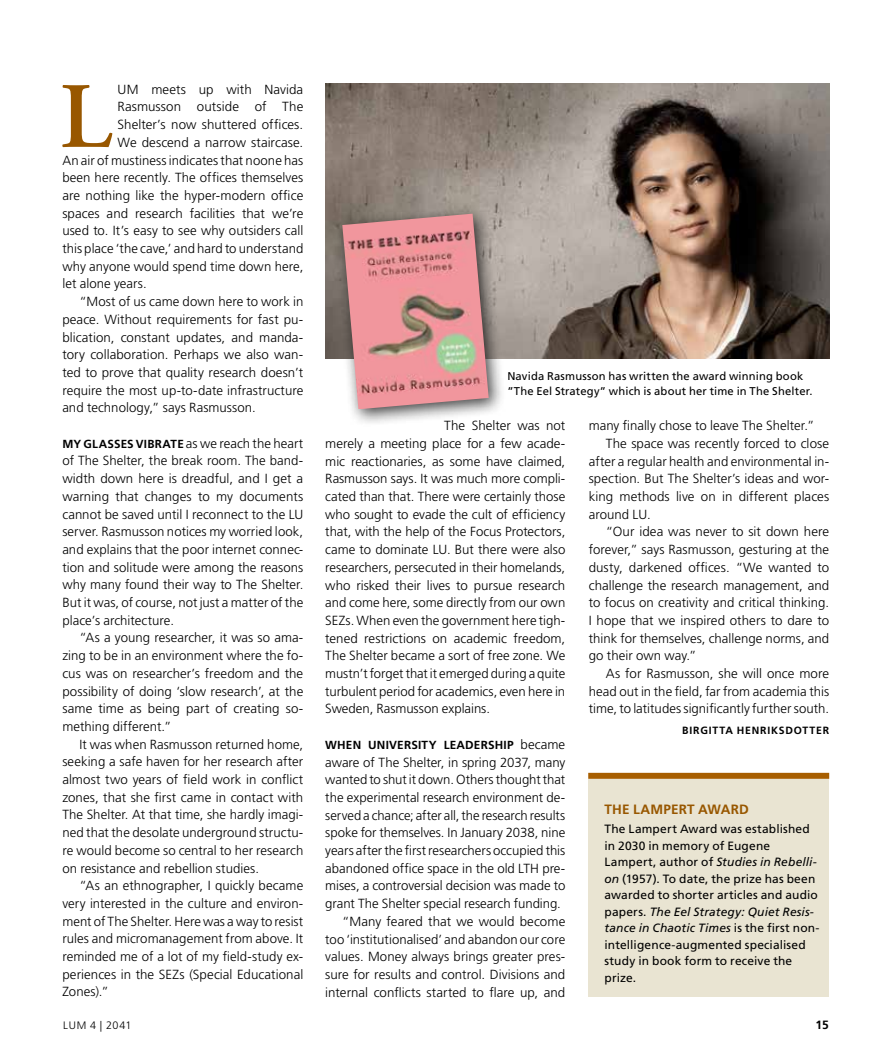
<style>
.page{position:relative;width:893px;height:1063px;background:#fff}
.page>*{position:absolute;margin:0;border:0;box-sizing:border-box;transform-origin:0 0}
.t1{font:600 93.3px "Adobe Garamond Pro";color:#985700}
.t2{font:700 13.5px "Frutiger LT Std";letter-spacing:.015em;color:#985700}
.t3{font:300 13.2px/17.7px "Frutiger LT Std";letter-spacing:.005em;color:#000;text-align:justify}
.t4{font:12px/16.5px "Frutiger LT Std";letter-spacing:.01em;color:#000}
.t5{font:700 12px "Frutiger LT Std";color:#000}
.t6{font:700 11.7px "Frutiger LT Std";letter-spacing:.015em;color:#000}
.t7{font:11.25px/15px "Frutiger LT Std";letter-spacing:.015em;color:#000}
.t8{font:300 10.8px "Frutiger LT Std";letter-spacing:.055em;color:#000}
.t9{font:700 10.5px "Frutiger LT Std";letter-spacing:.075em;color:#000}
.s1{font-weight:700;font-size:11.7px}
.s2{font-weight:300;font-size:13.2px}
.s3{font-style:italic}
</style>
<div class="page">
<div style="left:588px;top:779px;width:241px;height:218px;background:#e9e4d2"></div>
<img style="left:326px;top:84px;width:503px;height:274px">
<div style="left:333px;top:205px;width:174px;height:222px;background:#000;opacity:.75"></div>
<img style="left:342px;top:214px;width:147px;height:195px">
<div style="left:588px;top:773px;width:241px;height:6px;background:#a75e00"></div>
<p class="t1" style="left:60px;top:64px;width:54px">L</p>
<p class="t3" style="left:118px;top:81px;width:187px">UM meets up with Navida</p>
<p class="t3" style="left:118px;top:98px;width:187px">Rasmus son outside of The</p>
<p class="t3" style="left:118px;top:116px;width:187px">Shelter’s now shuttered offices.</p>
<p class="t3" style="left:118px;top:134px;width:187px">We descend a narrow staircase.</p>
<p class="t3" style="left:62px;top:151px;width:242px">An air of mustiness indicates that noone has</p>
<p class="t3" style="left:62px;top:169px;width:242px">been here recently. The offices themselves</p>
<p class="t3" style="left:62px;top:187px;width:242px">are nothing like the hyper-modern office</p>
<p class="t3" style="left:62px;top:204px;width:242px">spaces and research facilities that we’re</p>
<p class="t3" style="left:62px;top:222px;width:242px">used to. It’s easy to see why outsiders call</p>
<p class="t3" style="left:62px;top:240px;width:242px">this place ‘the cave,’ and hard to understand</p>
<p class="t3" style="left:62px;top:258px;width:242px">why anyone would spend time down here,</p>
<p class="t3" style="left:62px;top:275px;width:86px">let alone years.</p>
<p class="t3" style="left:62px;top:293px;width:242px;text-indent:17px">“Most of us came down here to work in peace. Without requirements for fast pu&shy;blication, constant updates, and manda&shy;tory collaboration. Perhaps we also wan&shy;ted to prove that quality research doesn’t require the most up-to-date infrastructure and technology,” says Rasmus son.</p>
<p class="t3" style="left:62px;top:435px;width:242px"><span class="s1">MY GLASSES VIBRATE</span> as we reach the heart of The Shelter, the break room. The band&shy;width down here is dreadful, and I get a warning that changes to my documents cannot be saved until I reconnect to the LU server. Rasmusson notices my worried look, and explains that the poor internet connec&shy;tion and solitude were among the reasons why many found their way to The Shelter.<br>But it was, of course, not just a matter of the place’s architecture.</p>
<p class="t3" style="left:62px;top:629px;width:242px;text-indent:17px">“As a young researcher, it was so ama&shy;zing to be in an environment where the fo&shy;cus was on researcher’s freedom and the possibility of doing ‘slow research’, at the same time as being part of creating so&shy;mething different.”</p>
<p class="t3" style="left:62px;top:735px;width:242px;text-indent:17px">It was when Rasmus son returned home, seeking a safe haven for her research after almost two years of field work in conflict zones, that she first came in contact with The Shelter. At that time, she hardly imagi&shy;ned that the desolate underground structu&shy;re would become so central to her research on resistance and rebellion studies.</p>
<p class="t3" style="left:62px;top:877px;width:242px;text-indent:17px">“As an ethnographer, I quickly became very interested in the culture and environ&shy;ment of The Shelter. Here was a way to resist rules and micromanagement from above. It reminded me of a lot of my field-study ex&shy;periences in the SEZs (Special Educational Zones).”</p>
<p class="t7" style="left:507px;top:369px;width:307px">Navida Rasmusson has written the award winning book ”The Eel Strategy” which is about her time in The Shelter.</p>
<p class="t3" style="left:325px;top:417px;width:242px;text-indent:119px">The Shelter was not merely a meeting place for a few acade&shy;mic reactionaries, as some have claimed, Rasmus son says. It was much more compli&shy;cated than that. There were certainly those who sought to evade the cult of efficiency that, with the help of the Focus Protectors, came to dominate LU. But there were also researchers, persecuted in their homelands, who risked their lives to pursue research and come here, some directly from our own SEZs. When even the government here tigh&shy;tened restrictions on academic freedom, The Shelter became a sort of free zone. We mustn’t forget that it emerged during a quite turbulent period for academics, even here in Sweden, Rasmus son explains.</p>
<p class="t6" style="left:325px;top:738px;width:241px">WHEN UNIVERSITY LEADERSHIP <span class="s2">became</span></p>
<p class="t3" style="left:325px;top:753px;width:242px">aware of The Shelter, in spring 2037, many wanted to shut it down. Others thought that the experimental research environ ment de&shy;served a chance; after all, the research results spoke for themselves. In January 2038, nine years after the first researchers occupied this abandoned office space in the old LTH pre&shy;mises, a controversial decision was made to grant The Shelter special research funding.</p>
<p class="t3" style="left:325px;top:913px;width:242px;text-indent:17px">“Many feared that we would become too ‘institutionalised’ and abandon our core values. Money always brings greater pres&shy;sure for results and control. Divisions and internal conflicts started to flare up, and</p>
<p class="t3" style="left:589px;top:417px;width:227px">many finally chose to leave The Shelter.”</p>
<p class="t3" style="left:589px;top:435px;width:242px;text-indent:17px">The space was recently forced to close after a regular health and environmental in&shy;spection. But The Shelter’s ideas and wor&shy;king methods live on in different places around LU.</p>
<p class="t3" style="left:589px;top:523px;width:242px;text-indent:17px">“Our idea was never to sit down here forever,” says Rasmus son, gesturing at the dusty, darkened offices. “We wanted to challenge the research management, and to focus on creativity and critical thinking.<br>I hope that we inspired others to dare to think for themselves, challenge norms, and go their own way.”</p>
<p class="t3" style="left:589px;top:665px;width:242px;text-indent:17px">As for Rasmus son, she will once more head out in the field, far from academia this time, to latitudes significantly further south.</p>
<p class="t9" style="left:682px;top:725px;width:148px">BIRGITTA HENRIKSDOTTER</p>
<h3 class="t2" style="left:604px;top:801px;width:146px">THE LAMPERT AWARD</h3>
<p class="t4" style="left:604px;top:821px;width:217px">The Lampert Award was established in 2030 in memory of Eugene<br>Lampert, author of <span class="s3">Studies in Rebelli&shy;on</span> (1957). To date, the prize has been awarded to shorter articles and audio papers. <span class="s3">The Eel Strategy: Quiet Resis&shy;tance in Chaotic Times</span> is the first non&shy;intelligence-augmented specialised study in book form to receive the prize.</p>
<p class="t8" style="left:63px;top:1019px;width:70px">LUM 4 | 2041</p>
<p class="t5" style="left:816px;top:1018px;width:15px">15</p>
</div>
